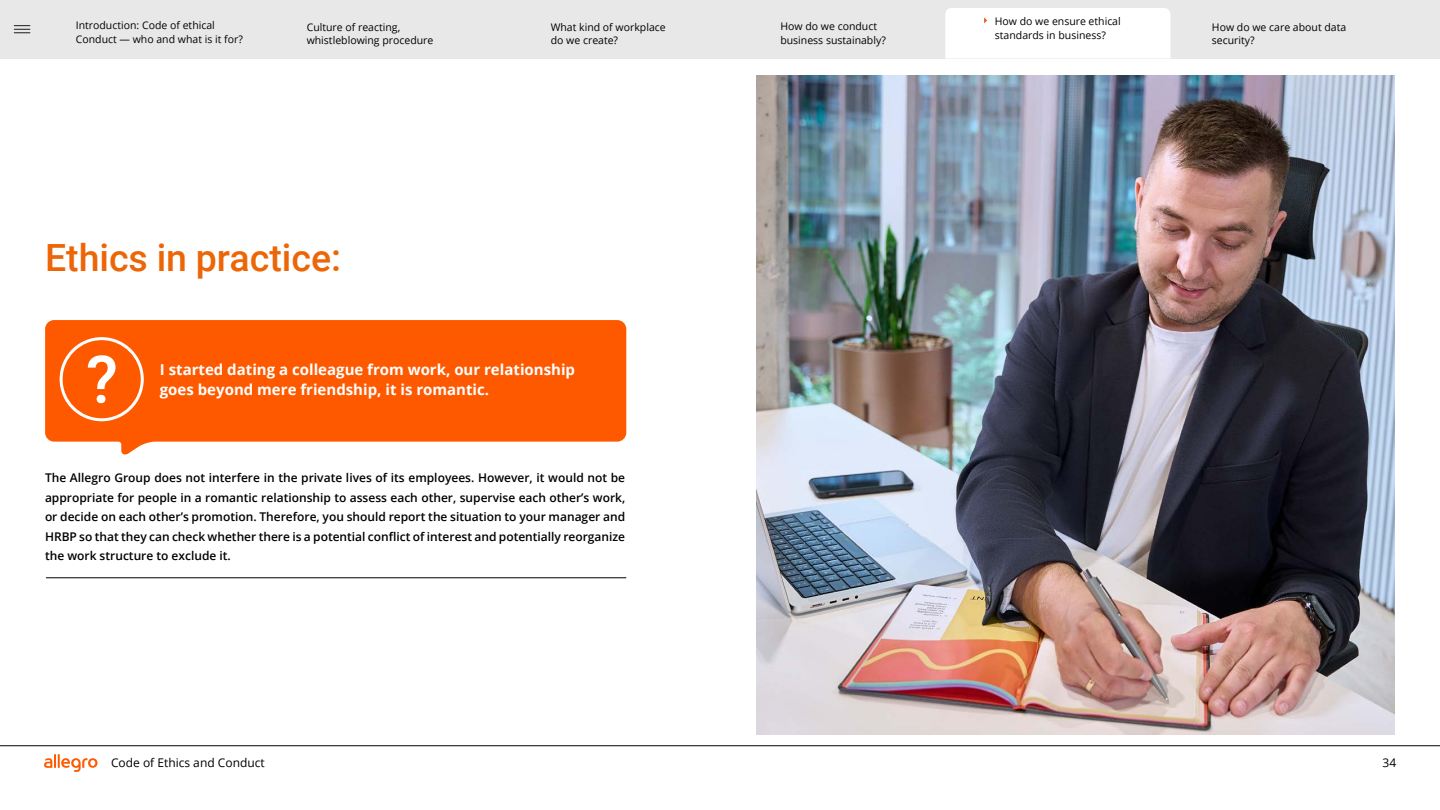
<style>
.page{position:relative;width:1440px;height:810px;background:#fff}
.page>*{position:absolute;margin:0;border:0;box-sizing:border-box;transform-origin:0 0}
.t1{font:500 37.5px "Roboto";color:#ec6608}
.t2{font:700 15px/19.5px "Open Sans";color:#fff}
.t3{font:600 12px/19.5px "Open Sans";color:#000;text-align:justify}
.t4{font:12px "Open Sans";color:#000}
.t5{font:10.5px/13.5px "Open Sans";color:#000}
.t6{font:10.5px/13.5px "Open Sans";color:#020203}
</style>
<div class="page">
<svg style="left:44px;top:754px;width:53px;height:18px"></svg>
<hr style="left:0;top:746px;width:1440px;height:1px;background:#000">
<img style="left:757px;top:75px;width:638px;height:660px">
<hr style="left:46px;top:577px;width:580px;height:1px;background:#000">
<svg style="left:45px;top:320px;width:581px;height:135px;background:#ff6a1b"></svg>
<svg style="left:60px;top:337px;width:84px;height:84px;background:#ff752c"></svg>
<div style="left:0;top:0;width:1440px;height:58px;background:#e8e8e8"></div>
<svg style="left:14px;top:25px;width:16px;height:8px"></svg>
<div style="left:945px;top:8px;width:225px;height:51px;background:#fff"></div>
<p class="t6" style="left:76px;top:18px;width:169px">Introduction: Code of ethical<br>Conduct — who and what is it for?</p>
<p class="t5" style="left:307px;top:20px;width:128px">Culture of reacting, whistleblowing procedure</p>
<p class="t5" style="left:551px;top:20px;width:116px">What kind of workplace do we create?</p>
<p class="t5" style="left:780px;top:19px;width:107px">How do we conduct business sustainably?</p>
<p class="t5" style="left:995px;top:15px;width:127px">How do we ensure ethical standards in business?</p>
<p class="t5" style="left:1212px;top:20px;width:136px">How do we care about data security?</p>
<h1 class="t1" style="left:45px;top:232px;width:298px">Ethics in practice:</h1>
<p class="t2" style="left:160px;top:360px;width:417px">I started dating a colleague from work, our relationship goes beyond mere friendship, it is romantic.</p>
<p class="t3" style="left:45px;top:468px;width:582px">The Allegro Group does not interfere in the private lives of its employees. However, it would not be appropriate for people in a romantic relationship to assess each other, supervise each other’s work, or decide on each other’s promotion. Therefore, you should report the situation to your manager and HRBP so that they can check whether there is a potential conflict of interest and potentially reorganize the work structure to exclude it.</p>
<p class="t4" style="left:111px;top:755px;width:155px">Code of Ethics and Conduct</p>
<p class="t4" style="left:1383px;top:755px;width:15px">34</p>
</div>
